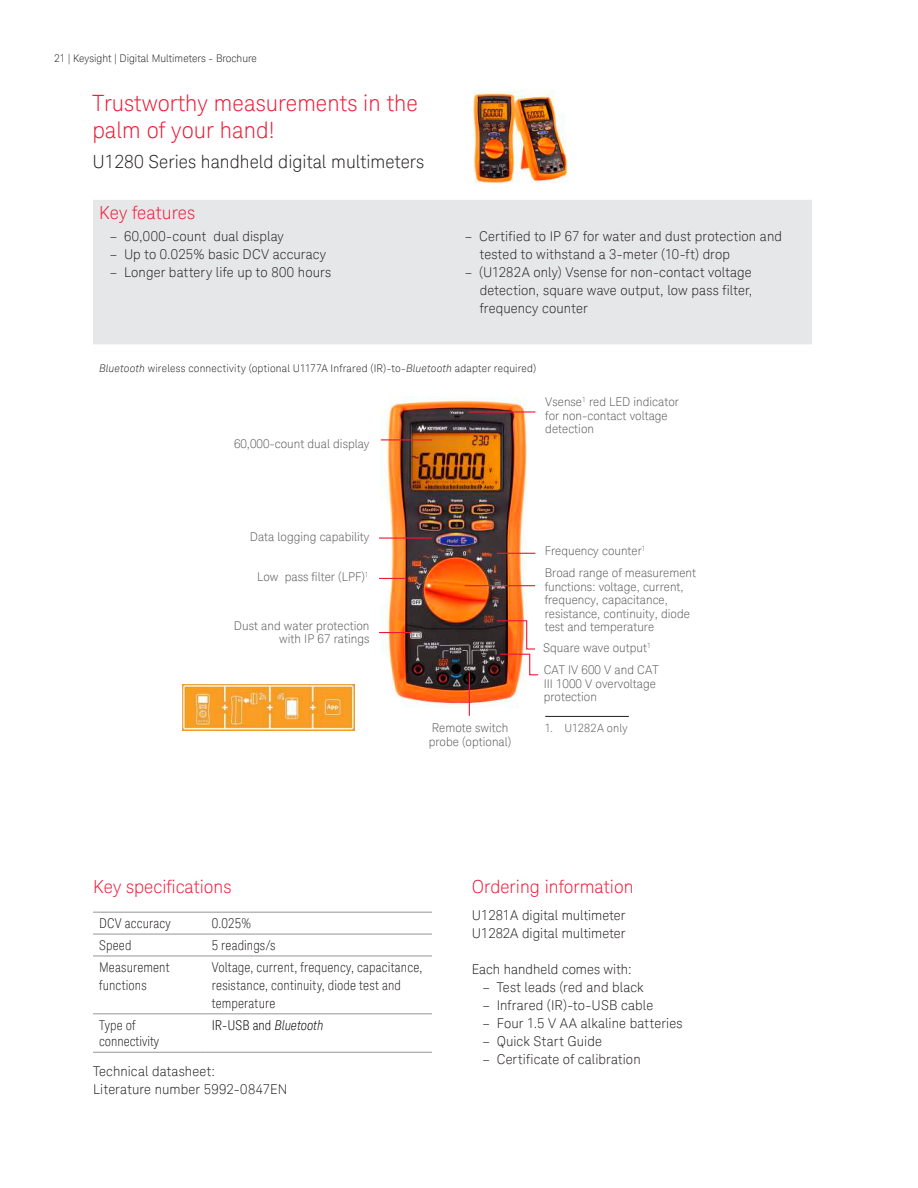
<style>
.page{position:relative;width:918px;height:1188px;background:#fff}
.page>*{position:absolute;margin:0;border:0;box-sizing:border-box;transform-origin:0 0}
.t1{font:300 22.5px/27px "Keysight Sans";color:#ed1a36}
.t2{font:300 18px "Keysight Sans";color:#ed1a36}
.t3{font:300 18px "Keysight Sans";color:#231f20}
.t4{font:300 13.5px/18px "Keysight Sans";letter-spacing:.01em;color:#231f20}
.t5{font:300 condensed 13.5px/18px "Keysight Sans";letter-spacing:.01em;color:#231f20}
.t6{font:300 condensed 13.5px "Keysight Sans";color:#000}
.t7{font:300 12px/13.5px "Keysight Sans";color:#57585a}
.t8{font:300 11.25px "Keysight Sans";letter-spacing:.015em;color:#57585a}
.t9{font:300 10.5px "Keysight Sans";letter-spacing:.01em;color:#231f20}
.s1{font-style:italic}
</style>
<div class="page">
<hr style="left:93px;top:912px;width:113px;height:1px;background:#939598">
<hr style="left:206px;top:912px;width:226px;height:1px;background:#939598">
<hr style="left:93px;top:934px;width:113px;height:1px;background:#939598">
<hr style="left:206px;top:934px;width:226px;height:1px;background:#939598">
<hr style="left:93px;top:956px;width:113px;height:1px;background:#939598">
<hr style="left:206px;top:956px;width:226px;height:1px;background:#939598">
<hr style="left:93px;top:1013px;width:113px;height:1px;background:#939598">
<hr style="left:206px;top:1013px;width:226px;height:1px;background:#939598">
<hr style="left:93px;top:1052px;width:113px;height:1px;background:#939598">
<hr style="left:206px;top:1052px;width:226px;height:1px;background:#939598">
<img style="left:183px;top:685px;width:171px;height:46px">
<div style="left:93px;top:200px;width:719px;height:144px;background:#e6e7e9"></div>
<img style="left:381px;top:396px;width:146px;height:320px">
<img style="left:473px;top:90px;width:94px;height:94px">
<hr style="left:381px;top:439px;width:51px;height:1px;background:#ed1a36">
<hr style="left:379px;top:538px;width:53px;height:1px;background:#ed1a36">
<svg style="left:379px;top:578px;width:27px;height:1px"></svg>
<hr style="left:379px;top:632px;width:32px;height:1px;background:#ed1a36">
<hr style="left:469px;top:673px;width:1px;height:43px;background:#ed1a36">
<hr style="left:469px;top:411px;width:66px;height:2px;background:#ed1a36">
<hr style="left:497px;top:553px;width:38px;height:1px;background:#ed1a36">
<hr style="left:465px;top:585px;width:70px;height:1px;background:#ed1a36">
<svg style="left:496px;top:620px;width:43px;height:56px"></svg>
<hr style="left:545px;top:716px;width:84px;height:1px;background:#231f20">
<p class="t9" style="left:54px;top:53px;width:204px">21 | Keysight | Digital Multimeters - Brochure</p>
<h1 class="t1" style="left:92px;top:91px;width:327px">Trustworthy measurements in the palm of your hand!</h1>
<h2 class="t3" style="left:92px;top:154px;width:333px">U1280 Series handheld digital multimeters</h2>
<h2 class="t2" style="left:99px;top:205px;width:98px">Key features</h2>
<p class="t4" style="left:110px;top:228px;width:176px">– 60,000-count dual display</p>
<p class="t4" style="left:110px;top:246px;width:218px">– Up to 0.025% basic DCV accuracy</p>
<p class="t4" style="left:110px;top:264px;width:223px">– Longer battery life up to 800 hours</p>
<p class="t4" style="left:480px;top:228px;width:304px;text-indent:-15px">– Certified to IP 67 for water and dust protection and tested to withstand a 3-meter (10-ft) drop</p>
<p class="t4" style="left:480px;top:264px;width:274px;text-align:justify;text-indent:-15px">– (U1282A only) Vsense for non-contact voltage detection, square wave output, low pass filter, frequency counter</p>
<p class="t9" style="left:99px;top:363px;width:439px"><span class="s1">Bluetooth</span> wireless connectivity (optional U1177A Infrared (IR)-to-<span class="s1">Bluetooth</span> adapter required)</p>
<p class="t7" style="left:234px;top:438px;width:137px">60,000-count dual display</p>
<p class="t7" style="left:545px;top:396px;width:135px">Vsense<sup>1</sup> red LED indicator for non-contact voltage detection</p>
<p class="t7" style="left:250px;top:531px;width:121px">Data logging capability</p>
<p class="t7" style="left:545px;top:545px;width:102px">Frequency counter<sup>1</sup></p>
<p class="t7" style="left:257px;top:570px;width:113px">Low pass i lter (LPF)<sup>1</sup></p>
<p class="t7" style="left:234px;top:620px;width:137px;text-align:right">Dust and water protection with IP 67 ratings</p>
<p class="t7" style="left:429px;top:722px;width:84px">Remote switch probe (optional)</p>
<p class="t7" style="left:545px;top:567px;width:153px">Broad range of measurement functions: voltage, current, frequency, capacitance, resistance, continuity, diode test and temperature</p>
<p class="t7" style="left:544px;top:664px;width:116px">CAT IV 600 V and CAT<br>III 1000 V overvoltage protection</p>
<p class="t7" style="left:543px;top:642px;width:109px">Square wave output<sup>1</sup></p>
<p class="t8" style="left:545px;top:723px;width:84px">1. U1282A only</p>
<h2 class="t2" style="left:93px;top:876px;width:140px">Key speciications</h2>
<p class="t5" style="left:99px;top:915px;width:73px">DCV accuracy</p>
<p class="t5" style="left:212px;top:915px;width:41px">0.025%</p>
<p class="t5" style="left:99px;top:937px;width:34px">Speed</p>
<p class="t5" style="left:212px;top:937px;width:65px">5 readings/s</p>
<p class="t5" style="left:99px;top:959px;width:72px">Measurement functions</p>
<p class="t5" style="left:212px;top:959px;width:212px">Voltage, current, frequency, capacitance, resistance, continuity, diode test and temperature</p>
<p class="t5" style="left:99px;top:1018px;width:62px;line-height:16.5px">Type of connectivity</p>
<p class="t6" style="left:212px;top:1019px;width:113px">IR-USB and <span class="s1">Bluetooth</span></p>
<p class="t4" style="left:93px;top:1063px;width:196px">Technical datasheet:<br>Literature number 5992-0847EN</p>
<h2 class="t2" style="left:472px;top:879px;width:163px">Ordering information</h2>
<p class="t4" style="left:472px;top:908px;width:155px">U1281A digital multimeter<br>U1282A digital multimeter</p>
<p class="t4" style="left:472px;top:962px;width:162px">Each handheld comes with:</p>
<p class="t4" style="left:482px;top:980px;width:163px">– Test leads (red and black</p>
<p class="t4" style="left:482px;top:998px;width:172px">– Infrared (IR)-to-USB cable</p>
<p class="t4" style="left:482px;top:1016px;width:202px">– Four 1.5 V AA alkaline batteries</p>
<p class="t4" style="left:482px;top:1034px;width:121px">– Quick Start Guide</p>
<p class="t4" style="left:482px;top:1052px;width:160px">– Certificate of calibration</p>
</div>
